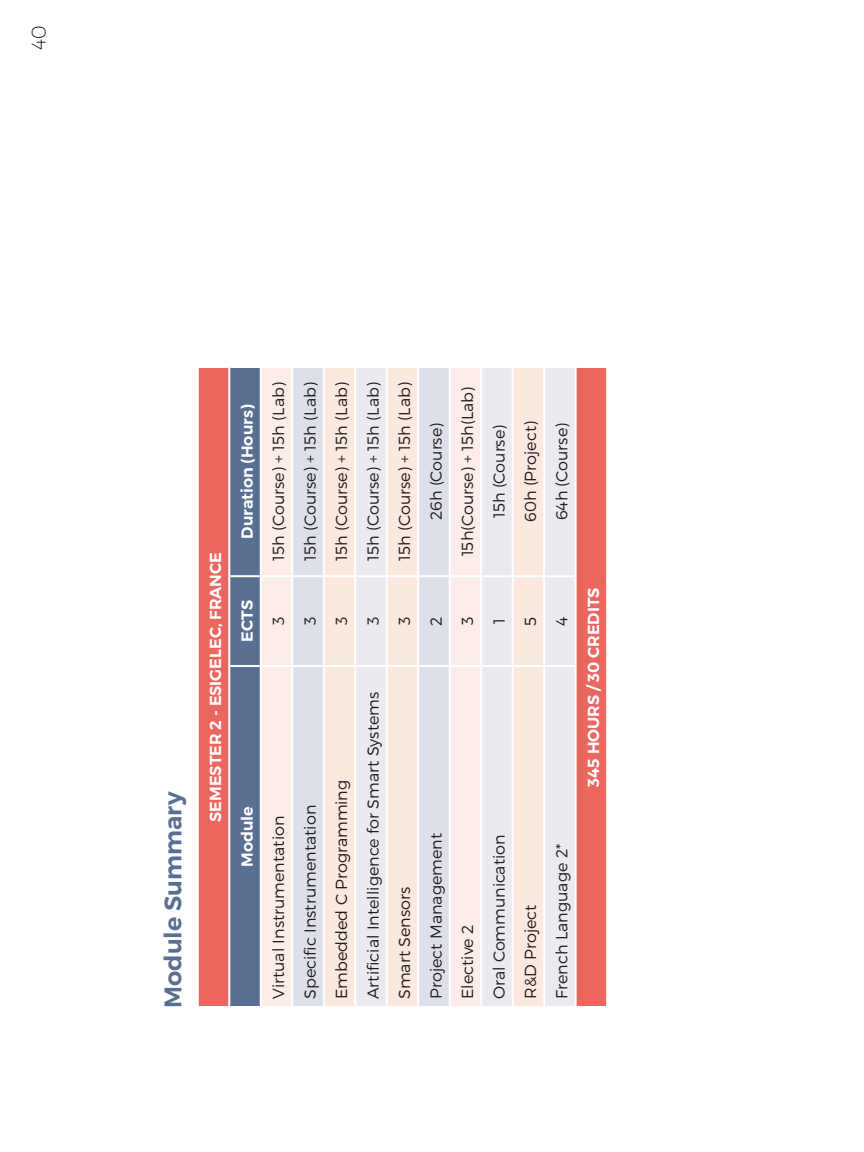
<style>
.page{position:relative;width:864px;height:1152px;background:#fff}
.page>*{position:absolute;margin:0;border:0;box-sizing:border-box;transform-origin:0 0}
.t1{font:24px "Trueno S Bd";color:#5a7092}
.Heading{font:20px "Trueno Ult Lt";color:#000}
.Table_Text_Black{font:16px "Trueno Lt";color:#231f20}
.Table_Text_White_Bol{font:16px "Trueno S Bd";color:#fff}
</style>
<div class="page">
<div style="left:199px;top:368px;width:407px;height:638px;background:#eb665f"></div>
<div style="left:230px;top:368px;width:30px;height:638px;background:#5a7092"></div>
<div style="left:262px;top:368px;width:29px;height:638px;background:#fdede9"></div>
<div style="left:293px;top:368px;width:30px;height:638px;background:#dee0e9"></div>
<div style="left:325px;top:368px;width:29px;height:638px;background:#fbe8de"></div>
<svg style="left:356px;top:368px;width:219px;height:638px;background:#efe8e8"></svg>
<hr style="left:230px;top:665px;width:30px;height:2px;background:#fff">
<hr style="left:230px;top:575px;width:30px;height:2px;background:#fff">
<hr style="left:260px;top:666px;width:2px;height:342px;background:#fff">
<hr style="left:260px;top:576px;width:2px;height:90px;background:#fff">
<hr style="left:260px;top:366px;width:2px;height:210px;background:#fff">
<hr style="left:262px;top:665px;width:29px;height:2px;background:#fff">
<hr style="left:262px;top:575px;width:29px;height:2px;background:#fff">
<hr style="left:293px;top:665px;width:30px;height:2px;background:#fff">
<hr style="left:293px;top:575px;width:30px;height:2px;background:#fff">
<hr style="left:291px;top:666px;width:2px;height:342px;background:#fff">
<hr style="left:291px;top:576px;width:2px;height:90px;background:#fff">
<hr style="left:291px;top:366px;width:2px;height:210px;background:#fff">
<hr style="left:323px;top:666px;width:2px;height:342px;background:#fff">
<hr style="left:323px;top:576px;width:2px;height:90px;background:#fff">
<hr style="left:323px;top:366px;width:2px;height:210px;background:#fff">
<hr style="left:325px;top:665px;width:29px;height:2px;background:#fff">
<hr style="left:325px;top:575px;width:29px;height:2px;background:#fff">
<hr style="left:356px;top:665px;width:30px;height:2px;background:#fff">
<hr style="left:388px;top:665px;width:29px;height:2px;background:#fff">
<hr style="left:356px;top:575px;width:30px;height:2px;background:#fff">
<hr style="left:388px;top:575px;width:29px;height:2px;background:#fff">
<hr style="left:354px;top:666px;width:2px;height:342px;background:#fff">
<hr style="left:354px;top:576px;width:2px;height:90px;background:#fff">
<hr style="left:354px;top:366px;width:2px;height:210px;background:#fff">
<hr style="left:386px;top:666px;width:2px;height:342px;background:#fff">
<hr style="left:386px;top:576px;width:2px;height:90px;background:#fff">
<hr style="left:386px;top:366px;width:2px;height:210px;background:#fff">
<hr style="left:419px;top:665px;width:30px;height:2px;background:#fff">
<hr style="left:419px;top:575px;width:30px;height:2px;background:#fff">
<hr style="left:451px;top:665px;width:29px;height:2px;background:#fff">
<hr style="left:451px;top:575px;width:29px;height:2px;background:#fff">
<hr style="left:417px;top:666px;width:2px;height:342px;background:#fff">
<hr style="left:417px;top:576px;width:2px;height:90px;background:#fff">
<hr style="left:417px;top:366px;width:2px;height:210px;background:#fff">
<hr style="left:449px;top:666px;width:2px;height:342px;background:#fff">
<hr style="left:449px;top:576px;width:2px;height:90px;background:#fff">
<hr style="left:449px;top:366px;width:2px;height:210px;background:#fff">
<hr style="left:482px;top:665px;width:30px;height:2px;background:#fff">
<hr style="left:482px;top:575px;width:30px;height:2px;background:#fff">
<hr style="left:514px;top:665px;width:29px;height:2px;background:#fff">
<hr style="left:545px;top:665px;width:30px;height:2px;background:#fff">
<hr style="left:514px;top:575px;width:29px;height:2px;background:#fff">
<hr style="left:545px;top:575px;width:30px;height:2px;background:#fff">
<hr style="left:480px;top:666px;width:2px;height:342px;background:#fff">
<hr style="left:480px;top:576px;width:2px;height:90px;background:#fff">
<hr style="left:480px;top:366px;width:2px;height:210px;background:#fff">
<hr style="left:512px;top:666px;width:2px;height:342px;background:#fff">
<hr style="left:512px;top:576px;width:2px;height:90px;background:#fff">
<hr style="left:512px;top:366px;width:2px;height:210px;background:#fff">
<hr style="left:543px;top:666px;width:2px;height:342px;background:#fff">
<hr style="left:543px;top:576px;width:2px;height:90px;background:#fff">
<hr style="left:543px;top:366px;width:2px;height:210px;background:#fff">
<hr style="left:575px;top:666px;width:2px;height:342px;background:#fff">
<hr style="left:575px;top:576px;width:2px;height:90px;background:#fff">
<hr style="left:575px;top:366px;width:2px;height:210px;background:#fff">
<hr style="left:228px;top:666px;width:2px;height:342px;background:#fff">
<hr style="left:228px;top:576px;width:2px;height:90px;background:#fff">
<hr style="left:228px;top:366px;width:2px;height:210px;background:#fff">
<p class="Heading" style="left:26px;top:50px;width:26px;rotate:-90deg">40</p>
<p class="t1" style="left:158px;top:1008px;width:218px;rotate:-90deg">Module Summary</p>
<p class="Table_Text_White_Bol" style="left:206px;top:822px;width:271px;rotate:-90deg">SEMESTER 2 - ESIGELEC, FRANCE</p>
<p class="Table_Text_White_Bol" style="left:237px;top:539px;width:136px;rotate:-90deg">Duration (Hours)</p>
<p class="Table_Text_White_Bol" style="left:237px;top:642px;width:43px;rotate:-90deg">ECTS</p>
<p class="Table_Text_White_Bol" style="left:237px;top:867px;width:62px;rotate:-90deg">Module</p>
<p class="Table_Text_Black" style="left:269px;top:561px;width:180px;rotate:-90deg">15h (Course) + 15h (Lab)</p>
<p class="Table_Text_Black" style="left:300px;top:561px;width:180px;rotate:-90deg">15h (Course) + 15h (Lab)</p>
<p class="Table_Text_Black" style="left:332px;top:561px;width:180px;rotate:-90deg">15h (Course) + 15h (Lab)</p>
<p class="Table_Text_Black" style="left:363px;top:561px;width:180px;rotate:-90deg">15h (Course) + 15h (Lab)</p>
<p class="Table_Text_Black" style="left:395px;top:561px;width:180px;rotate:-90deg">15h (Course) + 15h (Lab)</p>
<p class="Table_Text_Black" style="left:269px;top:625px;width:10px;rotate:-90deg">3</p>
<p class="Table_Text_Black" style="left:300px;top:625px;width:10px;rotate:-90deg">3</p>
<p class="Table_Text_Black" style="left:332px;top:625px;width:10px;rotate:-90deg">3</p>
<p class="Table_Text_Black" style="left:363px;top:625px;width:10px;rotate:-90deg">3</p>
<p class="Table_Text_Black" style="left:395px;top:625px;width:10px;rotate:-90deg">3</p>
<p class="Table_Text_Black" style="left:269px;top:999px;width:185px;rotate:-90deg">Virtual Instrumentation</p>
<p class="Table_Text_Black" style="left:300px;top:999px;width:196px;rotate:-90deg">Specific Instrumentation</p>
<p class="Table_Text_Black" style="left:332px;top:999px;width:221px;rotate:-90deg">Embedded C Programming</p>
<p class="Table_Text_Black" style="left:363px;top:999px;width:309px;rotate:-90deg">Artificial Intelligence for Smart Systems</p>
<p class="Table_Text_Black" style="left:395px;top:999px;width:114px;rotate:-90deg">Smart Sensors</p>
<p class="Table_Text_Black" style="left:426px;top:520px;width:99px;rotate:-90deg">26h (Course)</p>
<p class="Table_Text_Black" style="left:458px;top:556px;width:171px;rotate:-90deg">15h(Course) + 15h(Lab)</p>
<p class="Table_Text_Black" style="left:426px;top:626px;width:11px;rotate:-90deg">2</p>
<p class="Table_Text_Black" style="left:458px;top:625px;width:10px;rotate:-90deg">3</p>
<p class="Table_Text_Black" style="left:426px;top:999px;width:167px;rotate:-90deg">Project Management</p>
<p class="Table_Text_Black" style="left:458px;top:999px;width:76px;rotate:-90deg">Elective 2</p>
<p class="Table_Text_Black" style="left:489px;top:518px;width:95px;rotate:-90deg">15h (Course)</p>
<p class="Table_Text_Black" style="left:521px;top:522px;width:102px;rotate:-90deg">60h (Project)</p>
<p class="Table_Text_Black" style="left:552px;top:520px;width:99px;rotate:-90deg">64h (Course)</p>
<p class="Table_Text_Black" style="left:489px;top:624px;width:7px;rotate:-90deg">1</p>
<p class="Table_Text_Black" style="left:489px;top:999px;width:166px;rotate:-90deg">Oral Communication</p>
<p class="Table_Text_Black" style="left:521px;top:626px;width:11px;rotate:-90deg">5</p>
<p class="Table_Text_Black" style="left:552px;top:626px;width:11px;rotate:-90deg">4</p>
<p class="Table_Text_White_Bol" style="left:584px;top:787px;width:201px;rotate:-90deg">345 HOURS / 30 CREDITS</p>
<p class="Table_Text_Black" style="left:521px;top:999px;width:96px;rotate:-90deg">R&amp;D Project</p>
<p class="Table_Text_Black" style="left:552px;top:999px;width:157px;rotate:-90deg">French Language 2*</p>
</div>
